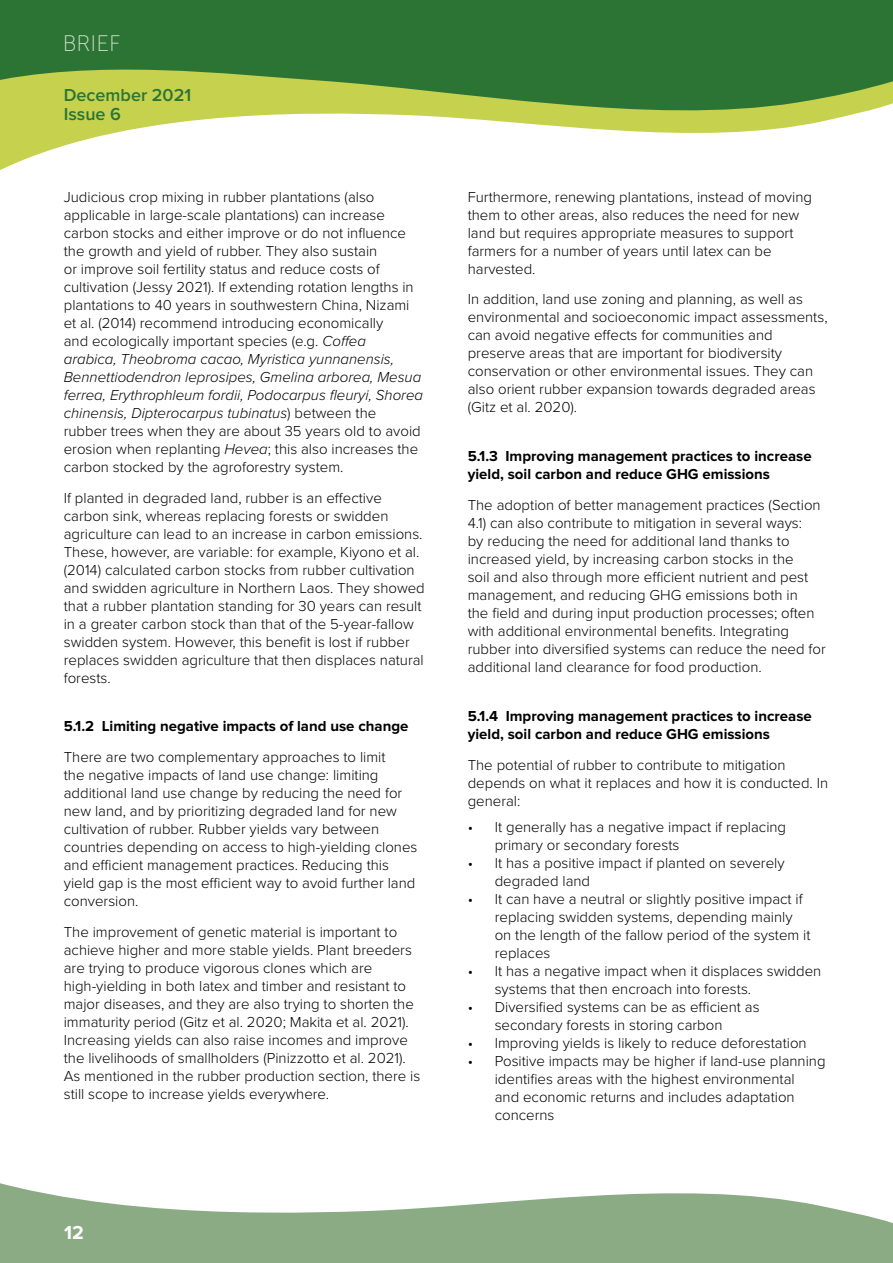
<style>
.page{position:relative;width:893px;height:1263px;background:#fff}
.page>*{position:absolute;margin:0;border:0;box-sizing:border-box;transform-origin:0 0}
.t1{font:22.5px "Museo Sans 100";color:#d2ddce}
.t2{font:700 19.5px "Proxima Nova";color:#fff}
.t3{font:600 18px/19.5px "Proxima Nova";color:#2b7434}
.t4{font:300 15px/18px "Proxima Nova";color:#000}
.t5{font:700 15px/18px "Proxima Nova";color:#000}
.s1{font-style:italic}
</style>
<div class="page">
<svg style="left:0;top:1183px;width:893px;height:80px;fill:#8bab85"></svg>
<div style="left:0;top:0;width:893px;height:103px;background:#2b7434"></div>
<svg style="left:0;top:69px;width:892px;height:101px"></svg>
<svg style="left:892px;top:81px;width:1px;height:23px"></svg>
<h1 class="t1" style="left:63px;top:31px;width:60px">BRIEF</h1>
<p class="t3" style="left:64px;top:85px;width:129px">December 2021<br>Issue 6</p>
<p class="t4" style="left:64px;top:187px;width:361px">Judicious crop mixing in rubber plantations (also applicable in large-scale plantations) can increase carbon stocks and either improve or do not influence the growth and yield of rubber. They also sustain<br>or improve soil fertility status and reduce costs of cultivation (Jessy 2021). If extending rotation lengths in plantations to 40 years in southwestern China, Nizami et al. (2014) recommend introducing economically<br>and ecologically important species (e.g. <span class="s1">Coffea<br>arabica, Theobroma cacao, Myristica yunnanensis, Bennettiodendron leprosipes, Gmelina arborea, Mesua ferrea, Erythrophleum fordii, Podocarpus fleuryi, Shorea chinensis, Dipterocarpus tubinatus</span>) between the rubber trees when they are about 35 years old to avoid erosion when replanting <span class="s1">Hevea</span>; this also increases the carbon stocked by the agroforestry system.</p>
<p class="t4" style="left:64px;top:488px;width:363px">If planted in degraded land, rubber is an effective carbon sink, whereas replacing forests or swidden agriculture can lead to an increase in carbon emissions.<br>These, however, are variable: for example, Kiyono et al. (2014) calculated carbon stocks from rubber cultivation and swidden agriculture in Northern Laos. They showed that a rubber plantation standing for 30 years can result in a greater carbon stock than that of the 5-year-fallow swidden system. However, this benefit is lost if rubber replaces swidden agriculture that then displaces natural forests.</p>
<p class="t5" style="left:64px;top:718px;width:346px">5.1.2 Limiting negative impacts of land use change</p>
<p class="t4" style="left:64px;top:747px;width:355px">There are two complementary approaches to limit<br>the negative impacts of land use change: limiting additional land use change by reducing the need for new land, and by prioritizing degraded land for new cultivation of rubber. Rubber yields vary between countries depending on access to high-yielding clones and efficient management practices. Reducing this yield gap is the most efficient way to avoid further land conversion.</p>
<p class="t4" style="left:64px;top:922px;width:358px">The improvement of genetic material is important to achieve higher and more stable yields. Plant breeders are trying to produce vigorous clones which are high-yielding in both latex and timber and resistant to major diseases, and they are also trying to shorten the immaturity period (Gitz et al. 2020; Makita et al. 2021).<br>Increasing yields can also raise incomes and improve the livelihoods of smallholders (Pinizzotto et al. 2021).<br>As mentioned in the rubber production section, there is still scope to increase yields everywhere.</p>
<h2 class="t2" style="left:64px;top:1221px;width:21px">12</h2>
<p class="t4" style="left:468px;top:187px;width:346px">Furthermore, renewing plantations, instead of moving them to other areas, also reduces the need for new land but requires appropriate measures to support farmers for a number of years until latex can be harvested.</p>
<p class="t4" style="left:468px;top:290px;width:361px">In addition, land use zoning and planning, as well as environmental and socioeconomic impact assessments, can avoid negative effects for communities and preserve areas that are important for biodiversity conservation or other environmental issues. They can also orient rubber expansion towards degraded areas (Gitz et al. 2020).</p>
<p class="t5" style="left:468px;top:448px;width:345px">5.1.3 Improving management practices to increase yield, soil carbon and reduce GHG emissions</p>
<p class="t4" style="left:468px;top:495px;width:360px">The adoption of better management practices (Section 4.1) can also contribute to mitigation in several ways:<br>by reducing the need for additional land thanks to increased yield, by increasing carbon stocks in the<br>soil and also through more efficient nutrient and pest management, and reducing GHG emissions both in<br>the field and during input production processes; often with additional environmental benefits. Integrating rubber into diversified systems can reduce the need for additional land clearance for food production.</p>
<p class="t5" style="left:468px;top:707px;width:346px">5.1.4 Improving management practices to increase yield, soil carbon and reduce GHG emissions</p>
<p class="t4" style="left:468px;top:755px;width:362px">The potential of rubber to contribute to mitigation depends on what it replaces and how it is conducted. In general:</p>
<p class="t4" style="left:495px;top:817px;width:293px;text-indent:-27px">• It generally has a negative impact if replacing primary or secondary forests</p>
<p class="t4" style="left:495px;top:853px;width:291px;text-indent:-27px">• It has a positive impact if planted on severely degraded land</p>
<p class="t4" style="left:495px;top:889px;width:317px;text-indent:-27px">• It can have a neutral or slightly positive impact if replacing swidden systems, depending mainly on the length of the fallow period of the system it replaces</p>
<p class="t4" style="left:495px;top:961px;width:328px;text-indent:-27px">• It has a negative impact when it displaces swidden systems that then encroach into forests.</p>
<p class="t4" style="left:495px;top:997px;width:266px;text-indent:-27px">• Diversified systems can be as efficient as secondary forests in storing carbon</p>
<p class="t4" style="left:468px;top:1033px;width:340px">• Improving yields is likely to reduce deforestation</p>
<p class="t4" style="left:495px;top:1051px;width:332px;text-indent:-27px">• Positive impacts may be higher if land-use planning identifies areas with the highest environmental<br>and economic returns and includes adaptation concerns</p>
</div>
